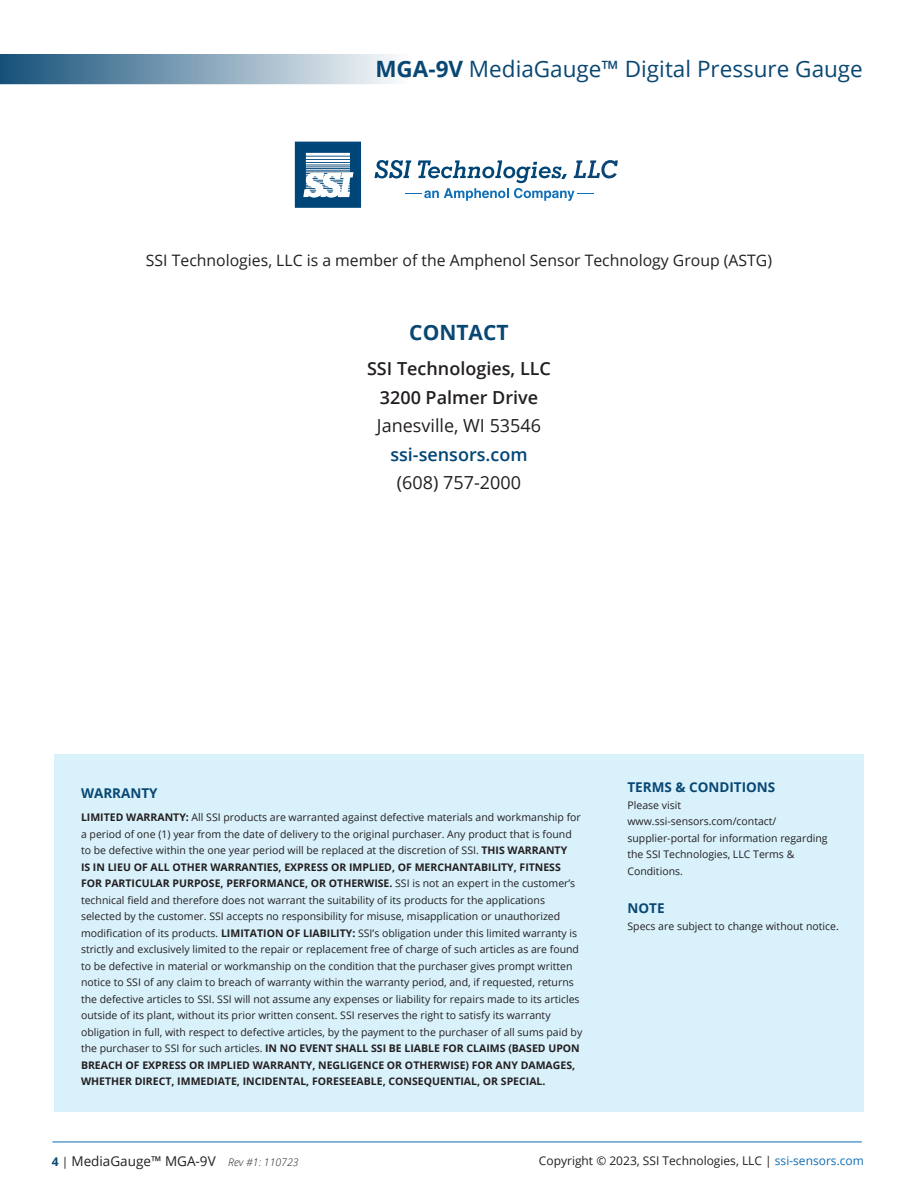
<style>
.page{position:relative;width:918px;height:1188px;background:#fff}
.page>*{position:absolute;margin:0;border:0;box-sizing:border-box;transform-origin:0 0}
.Page_Header{font:22.5px "Open Sans";color:#094773}
.t1{font:700 21px "Open Sans";color:#094773}
.Contact_Info{font:600 18px "Open Sans";color:#231f20}
.t2{font:18px "Open Sans";color:#231f20}
.t3{font:600 18px "Open Sans";color:#004577}
.t4{font:15.75px "Open Sans";color:#231f20}
.t5{font:13.5px "Open Sans";color:#231f20}
.t6{font:700 13.5px "Open Sans";color:#094773}
.t7{font:12px "Open Sans";color:#231f20}
.Warranty_copy{font:10.5px/16.5px "Open Sans";color:#231f20}
.s1{font-weight:700}
.s2{font-weight:700;font-size:12px;color:#094773}
.s3{font-size:12px}
.s4{font-weight:300;font-style:italic;font-size:10.5px}
.s5{color:#106eb6}
</style>
<div class="page">
<hr style="left:52px;top:1142px;width:810px;height:1px;background:#106eb6">
<div style="left:54px;top:754px;width:810px;height:357px;background:#d9f1fb"></div>
<svg style="left:295px;top:142px;width:66px;height:66px"></svg>
<svg style="left:374px;top:160px;width:244px;height:41px"></svg>
<svg style="left:0;top:54px;width:395px;height:30px;background:#84a3b9"></svg>
<p class="Page_Header" style="left:375px;top:54px;width:489px"><span class="s1">MGA-9V</span> MediaGauge™ Digital Pressure Gauge</p>
<p class="t4" style="left:146px;top:249px;width:628px">SSI Technologies, LLC is a member of the Amphenol Sensor Technology Group (ASTG)</p>
<p class="t1" style="left:409px;top:318px;width:101px">CONTACT</p>
<p class="Contact_Info" style="left:367px;top:356px;width:185px">SSI Technologies, LLC</p>
<p class="Contact_Info" style="left:380px;top:385px;width:160px">3200 Palmer Drive</p>
<p class="t2" style="left:377px;top:413px;width:166px">Janesville, WI 53546</p>
<p class="t3" style="left:390px;top:442px;width:139px">ssi-sensors.com</p>
<p class="t2" style="left:397px;top:470px;width:126px">(608) 757-2000</p>
<p class="t6" style="left:81px;top:784px;width:78px">WARRANTY</p>
<p class="Warranty_copy" style="left:81px;top:809px;width:503px"><span class="s1">LIMITED WARRANTY:</span> All SSI products are warranted against defective materials and workmanship for a period of one (1) year from the date of delivery to the original purchaser. Any product that is found to be defective within the one year period will be replaced at the discretion of SSI. <span class="s1">THIS WARRANTY<br>IS IN LIEU OF ALL OTHER WARRANTIES, EXPRESS OR IMPLIED, OF MERCHANTABILITY, FITNESS FOR PARTICULAR PURPOSE, PERFORMANCE, OR OTHERWISE.</span> SSI is not an expert in the customer’s technical field and therefore does not warrant the suitability of its products for the applications selected by the customer. SSI accepts no responsibility for misuse, misapplication or unauthorized modification of its products. <span class="s1">LIMITATION OF LIABILITY:</span> SSI’s obligation under this limited warranty is strictly and exclusively limited to the repair or replacement free of charge of such articles as are found to be defective in material or workmanship on the condition that the purchaser gives prompt written notice to SSI of any claim to breach of warranty within the warranty period, and, if requested, returns the defective articles to SSI. SSI will not assume any expenses or liability for repairs made to its articles outside of its plant, without its prior written consent. SSI reserves the right to satisfy its warranty obligation in full, with respect to defective articles, by the payment to the purchaser of all sums paid by the purchaser to SSI for such articles. <span class="s1">IN NO EVENT SHALL SSI BE LIABLE FOR CLAIMS (BASED UPON BREACH OF EXPRESS OR IMPLIED WARRANTY, NEGLIGENCE OR OTHERWISE) FOR ANY DAMAGES, WHETHER DIRECT, IMMEDIATE, INCIDENTAL, FORESEEABLE, CONSEQUENTIAL, OR SPECIAL.</span></p>
<p class="t6" style="left:627px;top:778px;width:149px">TERMS &amp; CONDITIONS</p>
<p class="Warranty_copy" style="left:627px;top:796px;width:202px">Please visit www.ssi-sensors.com/contact/ supplier-portal for information regarding the SSI Technologies, LLC Terms &amp;<br>Conditions.</p>
<p class="t6" style="left:627px;top:899px;width:39px">NOTE</p>
<p class="Warranty_copy" style="left:627px;top:917px;width:213px">Specs are subject to change without notice.</p>
<p class="t5" style="left:52px;top:1152px;width:248px"><span class="s2">4</span> <span class="s3">|</span> MediaGauge™ MGA-9V <span class="s4">Rev #1: 110723</span></p>
<p class="t7" style="left:539px;top:1152px;width:327px">Copyright © 2023, SSI Technologies, LLC | <span class="s5">ssi-sensors.com</span></p>
</div>
